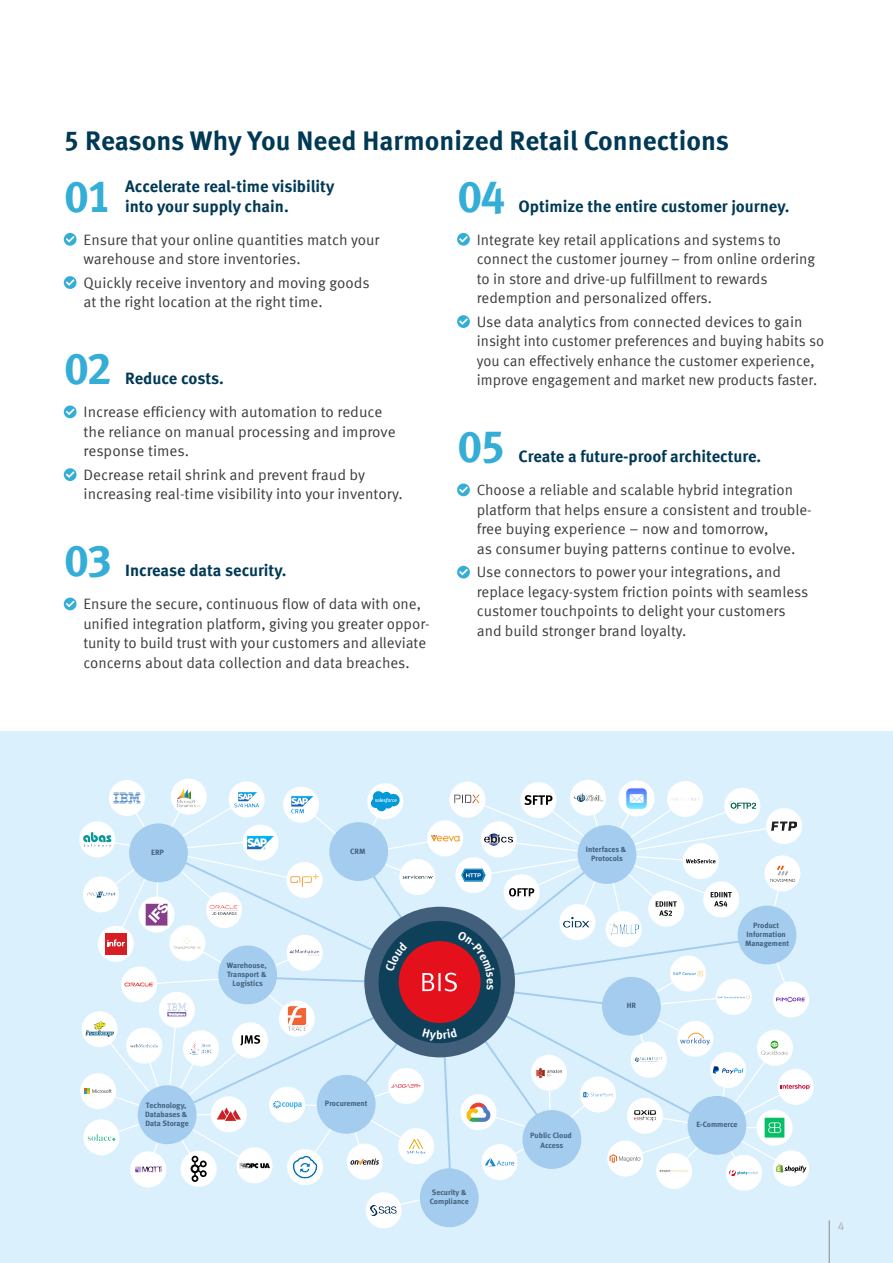
<style>
.page{position:relative;width:893px;height:1263px;background:#fff}
.page>*{position:absolute;margin:0;border:0;box-sizing:border-box;transform-origin:0 0}
.t1{font:700 45px "Meta Offc Pro";letter-spacing:-.06em;color:#34aed6}
.t2{font:700 27px "Meta Offc Pro";color:#003955}
.t3{font:700 16.5px/19.8px "Meta Offc Pro";letter-spacing:-.005em;color:#003955}
.t4{font:15px/19.5px "Meta Offc Pro Norm";color:#3c3c3b}
.t5{font:12px "Meta Offc Pro Norm";color:#aeaeae}
.t6{font:700 7.65px/9.3px "Meta Offc Pro";color:#415f7a;text-align:center}
</style>
<div class="page">
<div style="left:0;top:731px;width:893px;height:532px;background:#dbf0fd"></div>
<div style="left:79px;top:821px;width:36px;height:36px;background:#fff;border-radius:50%"></div>
<svg style="left:229px;top:781px;width:36px;height:36px"></svg>
<div style="left:171px;top:779px;width:36px;height:36px;background:#fff;border-radius:50%"></div>
<div style="left:109px;top:780px;width:36px;height:36px;background:#fff;border-radius:50%"></div>
<div style="left:367px;top:783px;width:36px;height:36px;background:#fff;border-radius:50%"></div>
<div style="left:283px;top:787px;width:36px;height:36px;background:#fff;border-radius:50%"></div>
<div style="left:570px;top:780px;width:36px;height:36px;background:#fff;border-radius:50%"></div>
<div style="left:520px;top:782px;width:36px;height:36px;background:#fff;border-radius:50%"></div>
<div style="left:618px;top:780px;width:36px;height:36px;background:#fff;border-radius:50%"></div>
<div style="left:667px;top:781px;width:36px;height:36px;background:#fff;border-radius:50%"></div>
<div style="left:449px;top:782px;width:36px;height:36px;background:#fff;border-radius:50%"></div>
<div style="left:724px;top:788px;width:36px;height:36px;background:#fff;border-radius:50%"></div>
<div style="left:778px;top:1069px;width:36px;height:36px;background:#fff;border-radius:50%"></div>
<div style="left:80px;top:1073px;width:36px;height:36px;background:#fff;border-radius:50%"></div>
<div style="left:366px;top:1192px;width:36px;height:36px;background:#fff;border-radius:50%"></div>
<img style="left:626px;top:788px;width:21px;height:3px">
<img style="left:233px;top:785px;width:27px;height:6px">
<div style="left:420px;top:1168px;width:59px;height:59px;background:#a3ccee;border-radius:50%"></div>
<hr style="left:829px;top:1220px;width:1px;height:43px;background:#878787">
<svg style="left:64px;top:233px;width:13px;height:13px"></svg>
<svg style="left:66px;top:236px;width:8px;height:6px"></svg>
<svg style="left:64px;top:276px;width:13px;height:13px"></svg>
<svg style="left:66px;top:279px;width:8px;height:7px"></svg>
<svg style="left:457px;top:233px;width:13px;height:13px"></svg>
<svg style="left:459px;top:236px;width:9px;height:6px"></svg>
<div style="left:457px;top:315px;width:13px;height:13px;background:#34aed6;border-radius:50%"></div>
<svg style="left:459px;top:318px;width:9px;height:7px"></svg>
<svg style="left:457px;top:483px;width:13px;height:13px"></svg>
<svg style="left:459px;top:487px;width:9px;height:6px"></svg>
<svg style="left:457px;top:566px;width:13px;height:12px"></svg>
<svg style="left:459px;top:569px;width:9px;height:6px"></svg>
<svg style="left:64px;top:405px;width:13px;height:13px"></svg>
<svg style="left:66px;top:409px;width:8px;height:6px"></svg>
<svg style="left:64px;top:468px;width:13px;height:13px"></svg>
<svg style="left:66px;top:471px;width:8px;height:7px"></svg>
<svg style="left:64px;top:598px;width:13px;height:12px"></svg>
<svg style="left:66px;top:601px;width:8px;height:6px"></svg>
<svg style="left:82px;top:791px;width:729px;height:428px"></svg>
<h2 class="t2" style="left:64px;top:119px;width:667px">5 Reasons Why You Need Harmonized Retail Connections</h2>
<h1 class="t1" style="left:64px;top:161px;width:50px">01</h1>
<p class="t4" style="left:84px;top:229px;width:297px">Ensure that your online quantities match your warehouse and store inventories.</p>
<p class="t4" style="left:84px;top:272px;width:288px">Quickly receive inventory and moving goods at the right location at the right time.</p>
<p class="t3" style="left:125px;top:175px;width:211px">Accelerate real-time visibility into your supply chain.</p>
<h1 class="t1" style="left:457px;top:161px;width:50px">04</h1>
<p class="t4" style="left:477px;top:229px;width:340px">Integrate key retail applications and systems to connect the customer journey – from online ordering to in store and drive-up fulfillment to rewards redemption and personalized offers.</p>
<p class="t4" style="left:477px;top:311px;width:349px">Use data analytics from connected devices to gain insight into customer preferences and buying habits so you can effectively enhance the customer experience, improve engagement and market new products faster.</p>
<p class="t3" style="left:518px;top:195px;width:272px">Optimize the entire customer journey.</p>
<h1 class="t1" style="left:64px;top:333px;width:50px">02</h1>
<p class="t4" style="left:84px;top:401px;width:314px">Increase efficiency with automation to reduce the reliance on manual processing and improve response times.</p>
<p class="t4" style="left:84px;top:464px;width:321px">Decrease retail shrink and prevent fraud by increasing real-time visibility into your inventory.</p>
<p class="t3" style="left:125px;top:368px;width:100px">Reduce costs.</p>
<h1 class="t1" style="left:457px;top:411px;width:50px">05</h1>
<p class="t4" style="left:477px;top:479px;width:336px">Choose a reliable and scalable hybrid integration platform that helps ensure a consistent and trouble&shy;free buying experience – now and tomorrow,<br>as consumer buying patterns continue to evolve.</p>
<p class="t4" style="left:477px;top:561px;width:333px">Use connectors to power your integrations, and replace legacy-system friction points with seamless customer touchpoints to delight your customers and build stronger brand loyalty.</p>
<p class="t3" style="left:518px;top:446px;width:244px">Create a future-proof architecture.</p>
<h1 class="t1" style="left:64px;top:525px;width:50px">03</h1>
<p class="t4" style="left:83px;top:593px;width:346px">Ensure the secure, continuous flow of data with one, unified integration platform, giving you greater oppor&shy;tunity to build trust with your customers and alleviate concerns about data collection and data breaches.</p>
<p class="t3" style="left:125px;top:560px;width:163px">Increase data security.</p>
<p class="t6" style="left:151px;top:847px;width:14px">ERP</p>
<p class="t6" style="left:227px;top:960px;width:41px">Warehouse,<br>Transport &amp;<br>Logistics</p>
<p class="t6" style="left:350px;top:846px;width:17px">CRM</p>
<p class="t6" style="left:586px;top:844px;width:42px">Interfaces &amp;<br>Protocols</p>
<p class="t6" style="left:627px;top:1000px;width:11px">HR</p>
<p class="t6" style="left:146px;top:1100px;width:42px">Technology,</p>
<p class="t6" style="left:325px;top:1098px;width:44px">Procurement</p>
<p class="t6" style="left:145px;top:1109px;width:45px;text-align:left">Databases &amp;<br>Data Storage</p>
<p class="t6" style="left:430px;top:1187px;width:40px;text-align:left">Security &amp;<br>Compliance</p>
<p class="t6" style="left:530px;top:1131px;width:43px">Public Cloud<br>Access</p>
<p class="t6" style="left:745px;top:920px;width:45px">Product<br>Information<br>Management</p>
<p class="t6" style="left:696px;top:1119px;width:43px">E-Commerce</p>
<p class="t5" style="left:838px;top:1216px;width:8px">4</p>
</div>
